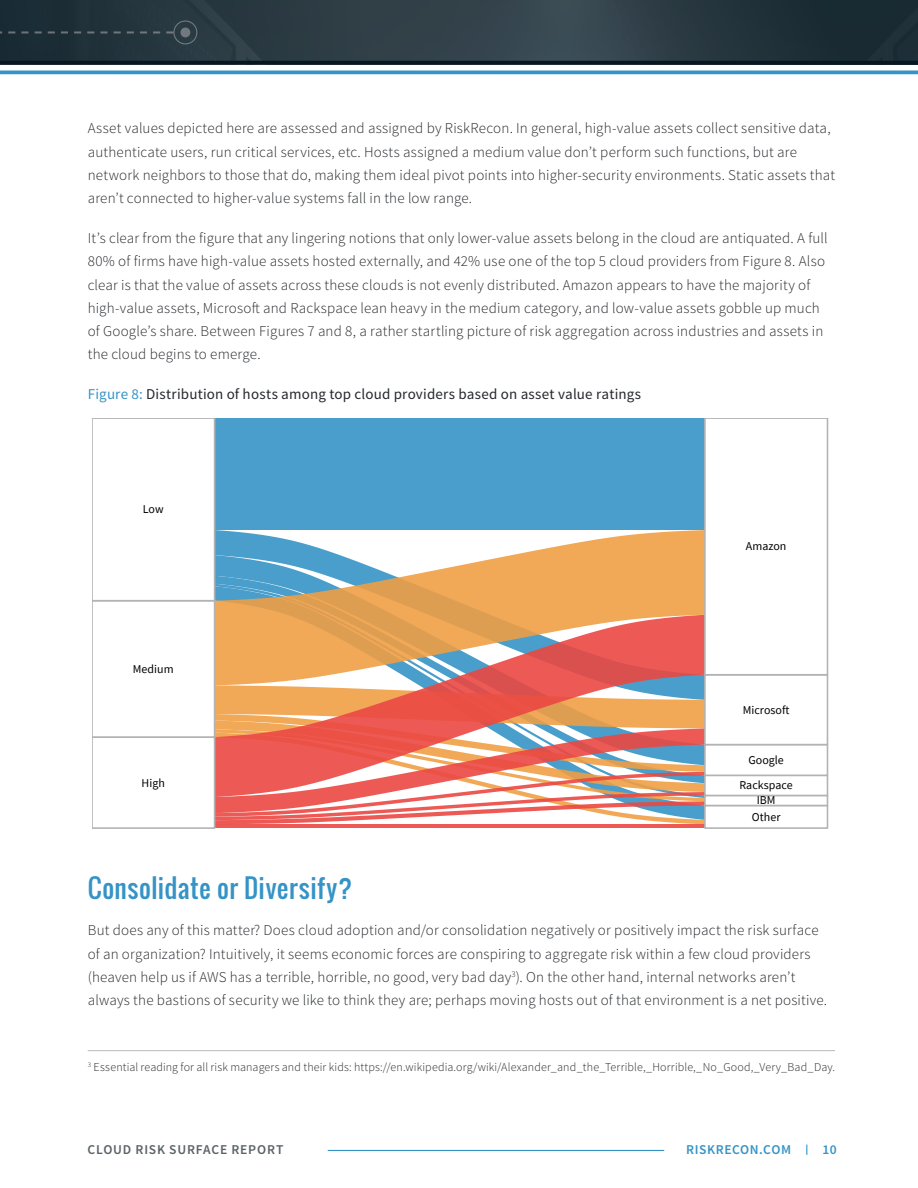
<style>
.page{position:relative;width:918px;height:1188px;background:#fff}
.page>*{position:absolute;margin:0;border:0;box-sizing:border-box;transform-origin:0 0}
.t1{font:25.5px "Oswald";letter-spacing:.02em;color:#3593c6}
.t2{font:300 15px/23.2px "Source Sans Pro";letter-spacing:.01em;color:#25272b}
.t3{font:15px "Source Sans Pro";letter-spacing:.015em;color:#25272b}
.t4{font:600 13.5px "Source Sans Pro";letter-spacing:.06em;color:#596367}
.t5{font:600 13.5px "Source Sans Pro";letter-spacing:.04em;color:#3593c6}
.t6{font:300 12px "Source Sans Pro";letter-spacing:.015em;color:#25272b}
.t7{font:12px "Source Sans Pro";letter-spacing:.005em;color:#000}
.s1{color:#3593c6}
</style>
<div class="page">
<hr style="left:328px;top:1150px;width:336px;height:1px;background:#3593c6">
<svg style="left:0;top:0;width:918px;height:61px;background:#293941"></svg>
<svg style="left:0;top:20px;width:197px;height:24px;background:#25363e"></svg>
<svg style="left:0;top:70px;width:918px;height:4px;background:#4ea0cd"></svg>
<hr style="left:0;top:61px;width:918px;height:3px;background:#051821">
<div style="left:92px;top:418px;width:735px;height:112px;background:#499ecb"></div>
<svg style="left:215px;top:530px;width:489px;height:85px;fill:#f1a857"></svg>
<svg style="left:215px;top:615px;width:489px;height:70px;background:#df946f"></svg>
<hr style="left:92px;top:824px;width:735px;height:4px;background:#ed5a55">
<svg style="left:215px;top:685px;width:489px;height:139px"></svg>
<div style="left:92px;top:737px;width:123px;height:91px;background:#fff"></div>
<div style="left:92px;top:736px;width:123px;height:93px;border:2px solid #b3b3b3"></div>
<div style="left:92px;top:600px;width:123px;height:138px;border:2px solid #b3b3b3"></div>
<div style="left:92px;top:418px;width:123px;height:183px;background:#fff"></div>
<div style="left:92px;top:418px;width:123px;height:183px;border:2px solid #b3b3b3"></div>
<div style="left:705px;top:806px;width:122px;height:22px;background:#fff"></div>
<div style="left:704px;top:805px;width:124px;height:24px;border:2px solid #b3b3b3"></div>
<div style="left:704px;top:795px;width:124px;height:11px;border:2px solid #b3b3b3"></div>
<div style="left:704px;top:775px;width:124px;height:21px;border:2px solid #b3b3b3"></div>
<div style="left:704px;top:744px;width:124px;height:32px;border:2px solid #b3b3b3"></div>
<div style="left:704px;top:674px;width:124px;height:71px;border:2px solid #b3b3b3"></div>
<div style="left:705px;top:418px;width:122px;height:257px;background:#fff"></div>
<div style="left:704px;top:418px;width:124px;height:258px;border:2px solid #b3b3b3"></div>
<hr style="left:88px;top:1050px;width:747px;height:1px;background:#b9b9b9">
<p class="t2" style="left:88px;top:117px;width:749px">Asset values depicted here are assessed and assigned by RiskRecon. In general, high-value assets collect sensitive data, authenticate users, run critical services, etc. Hosts assigned a medium value don’t perform such functions, but are network neighbors to those that do, making them ideal pivot points into higher-security environments. Static assets that aren’t connected to higher-value systems fall in the low range.</p>
<p class="t2" style="left:88px;top:227px;width:742px">It’s clear from the figure that any lingering notions that only lower-value assets belong in the cloud are antiquated. A full 80% of firms have high-value assets hosted externally, and 42% use one of the top 5 cloud providers from Figure 8. Also clear is that the value of assets across these clouds is not evenly distributed. Amazon appears to have the majority of high-value assets, Microsoft and Rackspace lean heavy in the medium category, and low-value assets gobble up much of Google’s share. Between Figures 7 and 8, a rather startling picture of risk aggregation across industries and assets in the cloud begins to emerge.</p>
<p class="t3" style="left:88px;top:385px;width:555px"><span class="s1">Figure 8:</span> Distribution of hosts among top cloud providers based on asset value ratings</p>
<p class="t7" style="left:143px;top:502px;width:22px">Low</p>
<p class="t7" style="left:133px;top:661px;width:42px">Medium</p>
<p class="t7" style="left:142px;top:775px;width:25px">High</p>
<p class="t7" style="left:746px;top:539px;width:42px">Amazon</p>
<p class="t7" style="left:743px;top:702px;width:48px">Microsoft</p>
<p class="t7" style="left:748px;top:752px;width:37px">Google</p>
<p class="t7" style="left:739px;top:778px;width:55px">Rackspace</p>
<p class="t7" style="left:757px;top:793px;width:20px">IBM</p>
<p class="t7" style="left:752px;top:809px;width:30px">Other</p>
<h1 class="t1" style="left:88px;top:868px;width:266px">Consolidate or Diversify?</h1>
<p class="t2" style="left:88px;top:919px;width:741px">But does any of this matter? Does cloud adoption and/or consolidation negatively or positively impact the risk surface of an organization? Intuitively, it seems economic forces are conspiring to aggregate risk within a few cloud providers (heaven help us if AWS has a terrible, horrible, no good, very bad day<sup>3</sup>). On the other hand, internal networks aren’t always the bastions of security we like to think they are; perhaps moving hosts out of that environment is a net positive.</p>
<p class="t6" style="left:88px;top:1060px;width:749px"><sup>3</sup> Essential reading for all risk managers and their kids: https://en.wikipedia.org/wiki/Alexander_and_the_Terrible,_Horrible,_No_Good,_Very_Bad_Day.</p>
<p class="t4" style="left:87px;top:1141px;width:197px">CLOUD RISK SURFACE REPORT</p>
<p class="t5" style="left:686px;top:1141px;width:106px">RISKRECON.COM</p>
<p class="t5" style="left:823px;top:1141px;width:16px">10</p>
</div>
